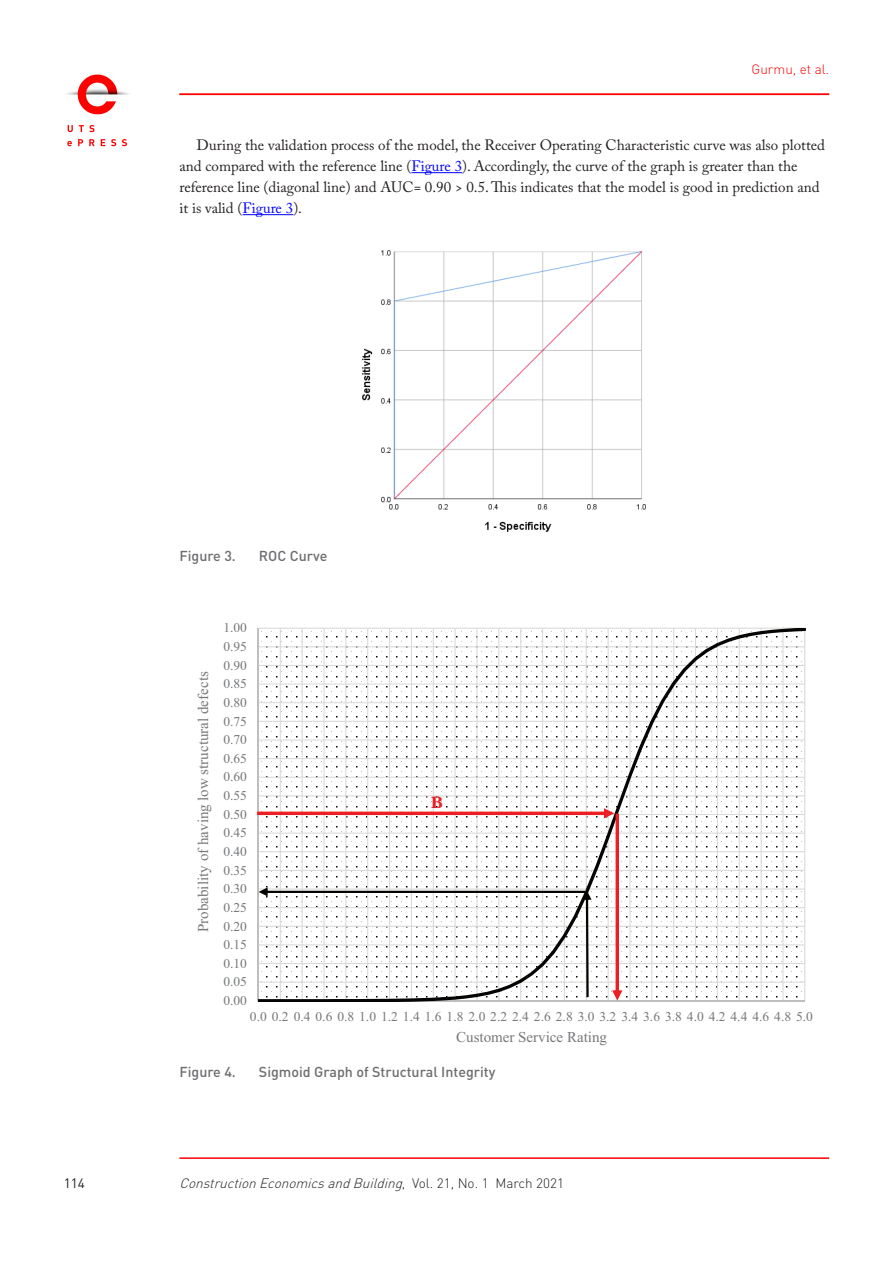
<style>
.page{position:relative;width:893px;height:1263px;background:#fff}
.page>*{position:absolute;margin:0;border:0;box-sizing:border-box;transform-origin:0 0}
.t1{font:700 18px "Garamond";color:#ee1f23}
.t2{font:15px/21px "Adobe Caslon Pro";color:#231f20}
.t3{font:15px "Times New Roman";color:#76787b}
.t4{font:500 14.25px "DIN";color:#6c6d70}
.t5{font:13.5px "Times New Roman";color:#76787b}
.t6{font:italic 300 13.5px "DIN Pro";color:#231f20}
.t7{font:300 13.5px "DIN Pro";color:#fe0000}
.t8{font:13.5px "DIN Pro";color:#231f20}
.s1{color:#00f}
.s2{font-style:normal}
</style>
<div class="page">
<hr style="left:411px;top:172px;width:51px;height:1px;background:#00f">
<hr style="left:243px;top:214px;width:50px;height:1px;background:#00f">
<img style="left:363px;top:250px;width:283px;height:281px">
<svg style="left:258px;top:628px;width:548px;height:374px"></svg>
<svg style="left:257px;top:808px;width:365px;height:193px"></svg>
<img style="left:67px;top:74px;width:62px;height:73px">
<hr style="left:179px;top:94px;width:650px;height:1px;background:#fe0000">
<hr style="left:179px;top:1157px;width:650px;height:2px;background:#fe0000">
<p class="t7" style="left:752px;top:60px;width:79px">Gurmu, et al.</p>
<p class="t2" style="left:179px;top:134px;width:647px;text-indent:17px">During the validation process of the model, the Receiver Operating Characteristic curve was also plotted and compared with the reference line (<span class="s1">Figure 3</span>). Accordingly, the curve of the graph is greater than the reference line (diagonal line) and AUC= 0.90 &gt; 0.5. This indicates that the model is good in prediction and it is valid (<span class="s1">Figure 3</span>).</p>
<p class="t4" style="left:179px;top:547px;width:58px">Figure 3.</p>
<p class="t4" style="left:259px;top:547px;width:70px">ROC Curve</p>
<p class="t5" style="left:223px;top:619px;width:25px">1.00</p>
<p class="t5" style="left:223px;top:637px;width:25px">0.95</p>
<p class="t3" style="left:193px;top:932px;width:262px;rotate:-90deg">Probability of having low structural defects</p>
<p class="t5" style="left:223px;top:656px;width:25px">0.90</p>
<p class="t5" style="left:223px;top:675px;width:25px">0.85</p>
<p class="t5" style="left:223px;top:693px;width:25px">0.80</p>
<p class="t5" style="left:223px;top:712px;width:25px">0.75</p>
<p class="t5" style="left:223px;top:731px;width:25px">0.70</p>
<p class="t5" style="left:223px;top:749px;width:25px">0.65</p>
<p class="t5" style="left:223px;top:768px;width:25px">0.60</p>
<p class="t5" style="left:223px;top:786px;width:25px">0.55</p>
<p class="t5" style="left:223px;top:805px;width:25px">0.50</p>
<p class="t5" style="left:223px;top:824px;width:25px">0.45</p>
<p class="t5" style="left:223px;top:842px;width:25px">0.40</p>
<p class="t5" style="left:223px;top:861px;width:25px">0.35</p>
<p class="t5" style="left:223px;top:880px;width:25px">0.30</p>
<p class="t5" style="left:223px;top:898px;width:25px">0.25</p>
<p class="t5" style="left:223px;top:917px;width:25px">0.20</p>
<p class="t5" style="left:223px;top:935px;width:25px">0.15</p>
<p class="t5" style="left:223px;top:954px;width:25px">0.10</p>
<p class="t5" style="left:223px;top:973px;width:25px">0.05</p>
<p class="t5" style="left:223px;top:991px;width:25px">0.00</p>
<p class="t1" style="left:431px;top:793px;width:13px">B</p>
<p class="t5" style="left:250px;top:1007px;width:564px">0.0 0.2 0.4 0.6 0.8 1.0 1.2 1.4 1.6 1.8 2.0 2.2 2.4 2.6 2.8 3.0 3.2 3.4 3.6 3.8 4.0 4.2 4.4 4.6 4.8 5.0</p>
<p class="t3" style="left:456px;top:1027px;width:152px">Customer Service Rating</p>
<p class="t4" style="left:179px;top:1062px;width:58px">Figure 4.</p>
<p class="t4" style="left:259px;top:1062px;width:238px">Sigmoid Graph of Structural Integrity</p>
<p class="t8" style="left:64px;top:1174px;width:23px">114</p>
<p class="t6" style="left:179px;top:1174px;width:386px">ConstructionEconomicsandBuilding<span class="s2">, Vo l . 2 1 , N o . 1 M a rc h 2 0 2 1</span></p>
</div>
